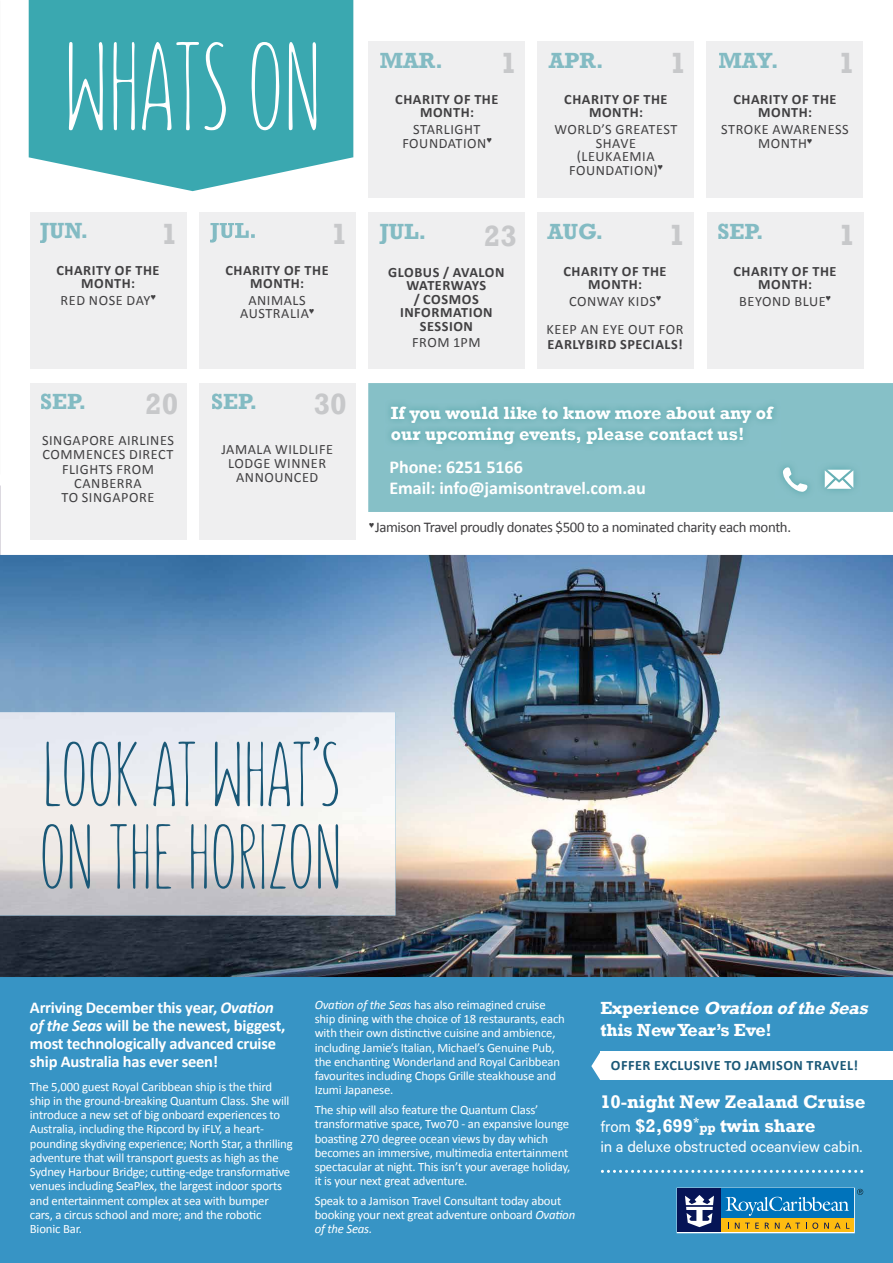
<style>
.page{position:relative;width:893px;height:1263px;background:#fff}
.page>*{position:absolute;margin:0;border:0;box-sizing:border-box;transform-origin:0 0}
.t1{font:126px "SUNN";letter-spacing:-.005em;color:#fff}
.t2{font:92.25px/82.5px "SUNN";letter-spacing:-.005em;color:#1a5877}
.t3{font:700 30px "Rockwell";color:#c7c8ca}
.t4{font:700 22.5px "Rockwell";color:#83bbc3}
.t5{font:700 18.75px/23.2px "Rockwell";letter-spacing:-.005em;color:#fff}
.t6{font:700 18.15px/21px "Rockwell";letter-spacing:-.005em;color:#fff}
.t7{font:700 18.15px/21px "Calibri";letter-spacing:-.005em;color:#fff}
.t8{font:700 18px/22.5px "Rockwell";letter-spacing:-.01em;color:#fff}
.t9{font:17.25px "Calibre";letter-spacing:-.005em;color:#fff}
.t10{font:700 16.5px/18px "Calibri";letter-spacing:-.015em;color:#fff}
.t11{font:14.85px "Calibri";letter-spacing:-.025em;color:#414042}
.t12{font:14.25px/14.2px "Calibri";letter-spacing:.04em;color:#414042;text-align:center}
.t13{font:700 14.25px/13.5px "Calibri";letter-spacing:.04em;color:#414042;text-align:center}
.t14{font:700 14.25px "Calibri";letter-spacing:.035em;color:#1a5877}
.t15{font:12.75px/14.2px "Calibri";letter-spacing:-.015em;color:#fff}
.s1{font-size:30px;color:#c7c8ca}
.s2{font-style:italic}
.s3{font-family:"Calibre";font-weight:400;font-size:17.25px}
.s4{font-size:13.2px}
</style>
<div class="page">
<div style="left:0;top:607px;width:893px;height:656px;background:#3794c5"></div>
<div style="left:368px;top:383px;width:525px;height:129px;background:#86c0c7"></div>
<svg style="left:29px;top:0;width:324px;height:191px;background:#4bafb6"></svg>
<div style="left:537px;top:42px;width:157px;height:156px;background:#efeff0"></div>
<div style="left:707px;top:42px;width:156px;height:156px;background:#efeff0"></div>
<div style="left:30px;top:213px;width:156px;height:156px;background:#efeff0"></div>
<div style="left:368px;top:213px;width:157px;height:156px;background:#efeff0"></div>
<div style="left:707px;top:213px;width:156px;height:156px;background:#efeff0"></div>
<div style="left:30px;top:383px;width:156px;height:156px;background:#efeff0"></div>
<div style="left:199px;top:213px;width:156px;height:156px;background:#efeff0"></div>
<div style="left:537px;top:213px;width:157px;height:156px;background:#efeff0"></div>
<img style="left:384px;top:399px;width:397px;height:51px">
<img style="left:775px;top:461px;width:39px;height:38px">
<svg style="left:781px;top:467px;width:27px;height:27px"></svg>
<img style="left:817px;top:462px;width:44px;height:34px">
<svg style="left:825px;top:470px;width:28px;height:19px"></svg>
<div style="left:369px;top:42px;width:156px;height:156px;background:#efeff0"></div>
<div style="left:600px;top:1051px;width:293px;height:28px;background:#fff"></div>
<svg style="left:591px;top:1052px;width:14px;height:28px"></svg>
<svg style="left:601px;top:1170px;width:262px;height:3px"></svg>
<img style="left:0;top:555px;width:893px;height:422px">
<img style="left:0;top:712px;width:395px;height:203px">
<svg style="left:210px;top:223px;width:45px;height:20px"></svg>
<img style="left:0;top:564px;width:1px;height:338px">
<div style="left:677px;top:1188px;width:178px;height:45px;border:2px solid #fff"></div>
<div style="left:678px;top:1189px;width:176px;height:43px;background:#0073bb"></div>
<div style="left:678px;top:1189px;width:43px;height:43px;background:#061456"></div>
<div style="left:721px;top:1219px;width:133px;height:13px;background:#febc11"></div>
<svg style="left:735px;top:1223px;width:24px;height:6px"></svg>
<svg style="left:765px;top:1223px;width:4px;height:6px"></svg>
<svg style="left:775px;top:1223px;width:25px;height:6px"></svg>
<svg style="left:806px;top:1222px;width:12px;height:7px"></svg>
<svg style="left:824px;top:1223px;width:16px;height:6px"></svg>
<svg style="left:685px;top:1195px;width:29px;height:32px"></svg>
<svg style="left:725px;top:1197px;width:124px;height:19px"></svg>
<svg style="left:857px;top:1189px;width:6px;height:6px"></svg>
<div style="left:199px;top:383px;width:156px;height:156px;background:#efeff0"></div>
<h1 class="t1" style="left:63px;top:20px;width:260px">WHATS ON</h1>
<h3 class="t4" style="left:40px;top:217px;width:50px">JUN.</h3>
<h3 class="t3" style="left:161px;top:216px;width:18px">1</h3>
<h3 class="t3" style="left:331px;top:216px;width:18px">1</h3>
<p class="t13" style="left:56px;top:263px;width:105px">CHARITY OF THE<br>MONTH:</p>
<p class="t12" style="left:61px;top:293px;width:97px">RED NOSE DAY<sup>♥</sup></p>
<p class="t13" style="left:225px;top:263px;width:105px">CHARITY OF THE<br>MONTH:</p>
<p class="t12" style="left:240px;top:293px;width:76px;line-height:13.5px">ANIMALS<br>AUSTRALIA<sup>♥</sup></p>
<h3 class="t3" style="left:145px;top:386px;width:35px">20</h3>
<p class="t12" style="left:42px;top:433px;width:133px">SINGAPORE AIRLINES<br>COMMENCES DIRECT<br>FLIGHTS FROM<br>CANBERRA<br>TO SINGAPORE</p>
<h3 class="t3" style="left:314px;top:386px;width:35px">30</h3>
<p class="t12" style="left:221px;top:442px;width:113px">JAMALA WILDLIFE<br>LODGE WINNER<br>ANNOUNCED</p>
<h3 class="t4" style="left:40px;top:388px;width:48px">SEP.</h3>
<h3 class="t4" style="left:211px;top:388px;width:48px">SEP.</h3>
<h3 class="t4" style="left:380px;top:47px;width:65px">MAR.</h3>
<h3 class="t3" style="left:500px;top:45px;width:18px">1</h3>
<p class="t13" style="left:395px;top:92px;width:105px">CHARITY OF THE<br>MONTH:</p>
<p class="t12" style="left:413px;top:122px;width:69px">STARLIGHT</p>
<p class="t12" style="left:402px;top:136px;width:91px">FOUNDATION<sup>♥</sup></p>
<h3 class="t4" style="left:549px;top:46px;width:57px">APR.</h3>
<p class="t13" style="left:564px;top:92px;width:105px">CHARITY OF THE<br>MONTH:</p>
<p class="t12" style="left:554px;top:123px;width:124px;line-height:13.5px">WORLD’S GREATEST<br>SHAVE<br>(LEUKAEMIA<br>FOUNDATION)<sup>♥</sup></p>
<h3 class="t4" style="left:670px;top:47px;width:110px"><span class="s1">1</span> MAY.</h3>
<h3 class="t3" style="left:838px;top:45px;width:18px">1</h3>
<p class="t13" style="left:733px;top:92px;width:105px">CHARITY OF THE<br>MONTH:</p>
<p class="t12" style="left:721px;top:122px;width:129px">STROKE AWARENESS<br>MONTH<sup>♥</sup></p>
<h3 class="t4" style="left:380px;top:218px;width:48px">JUL.</h3>
<h3 class="t3" style="left:484px;top:218px;width:35px">23</h3>
<p class="t13" style="left:388px;top:265px;width:118px">GLOBUS / AVALON<br>WATERWAYS<br>/ COSMOS<br>INFORMATION<br>SESSION</p>
<p class="t12" style="left:412px;top:335px;width:70px">FROM 1PM</p>
<h3 class="t4" style="left:548px;top:218px;width:57px">AUG.</h3>
<h3 class="t3" style="left:669px;top:217px;width:18px">1</h3>
<p class="t13" style="left:563px;top:264px;width:105px">CHARITY OF THE<br>MONTH:</p>
<p class="t12" style="left:547px;top:287px;width:138px;line-height:27.8px">CONWAY KIDS<sup>♥<br></sup>KEEP AN EYE OUT FOR</p>
<p class="t13" style="left:547px;top:337px;width:137px">EARLYBIRD SPECIALS!</p>
<h3 class="t4" style="left:718px;top:218px;width:48px">SEP.</h3>
<h3 class="t3" style="left:839px;top:217px;width:18px">1</h3>
<p class="t13" style="left:733px;top:264px;width:105px">CHARITY OF THE<br>MONTH:</p>
<p class="t12" style="left:739px;top:294px;width:93px">BEYOND BLUE<sup>♥</sup></p>
<h3 class="t6" style="left:391px;top:402px;width:383px">If you would like to know more about any of our upcoming events, please contact us!</h3>
<h3 class="t7" style="left:389px;top:457px;width:258px">Phone: 6251 5166<br>Email: info@jamisontravel.com.au</h3>
<p class="t11" style="left:369px;top:518px;width:423px"><sup>♥</sup>Jamison Travel proudly donates $500 to a nominated charity each month.</p>
<h2 class="t2" style="left:39px;top:733px;width:305px">LOOK AT WHAT’S<br>ON THE HORIZON</h2>
<p class="t10" style="left:30px;top:998px;width:257px">Arriving December this year, <span class="s2">Ovation of the Seas</span> will be the newest, biggest, most technologically advanced cruise ship Australia has ever seen!</p>
<p class="t15" style="left:30px;top:1079px;width:264px">The 5,000 guest Royal Caribbean ship is the third ship in the ground-breaking Quantum Class. She will introduce a new set of big onboard experiences to Australia, including the Ripcord by iFLY, a heart&shy;pounding skydiving experience; North Star, a thrilling adventure that will transport guests as high as the Sydney Harbour Bridge; cutting-edge transformative venues including SeaPlex, the largest indoor sports and entertainment complex at sea with bumper cars, a circus school and more; and the robotic Bionic Bar.</p>
<p class="t15" style="left:315px;top:998px;width:252px"><span class="s2">Ovation of the Seas</span> has also reimagined cruise ship dining with the choice of 18 restaurants, each with their own distinctive cuisine and ambience, including Jamie’s Italian, Michael’s Genuine Pub, the enchanting Wonderland and Royal Caribbean favourites including Chops Grille steakhouse and Izumi Japanese.</p>
<p class="t15" style="left:315px;top:1103px;width:257px">The ship will also feature the Quantum Class’ transformative space, Two70 - an expansive lounge boasting 270 degree ocean views by day which becomes an immersive, multimedia entertainment spectacular at night. This isn’t your average holiday, it is your next great adventure.</p>
<p class="t15" style="left:315px;top:1193px;width:262px">Speak to a Jamison Travel Consultant today about booking your next great adventure onboard <span class="s2">Ovation of the Seas.</span></p>
<h3 class="t8" style="left:600px;top:996px;width:274px">E x p e r i e n c e <span class="s2">Ovation of theSeas </span>this New Year’s Eve!</h3>
<p class="t14" style="left:611px;top:1056px;width:249px">OFFER EXCLUSIVE TO JAMISON TRAVEL!</p>
<h3 class="t5" style="left:600px;top:1090px;width:267px">10-night New Zealand Cruise <span class="s3">from</span> $2,699<sup>*</sup><span class="s4">pp</span> twin share</h3>
<h3 class="t9" style="left:600px;top:1136px;width:263px">in a deluxe obstructed oceanview cabin.</h3>
</div>
